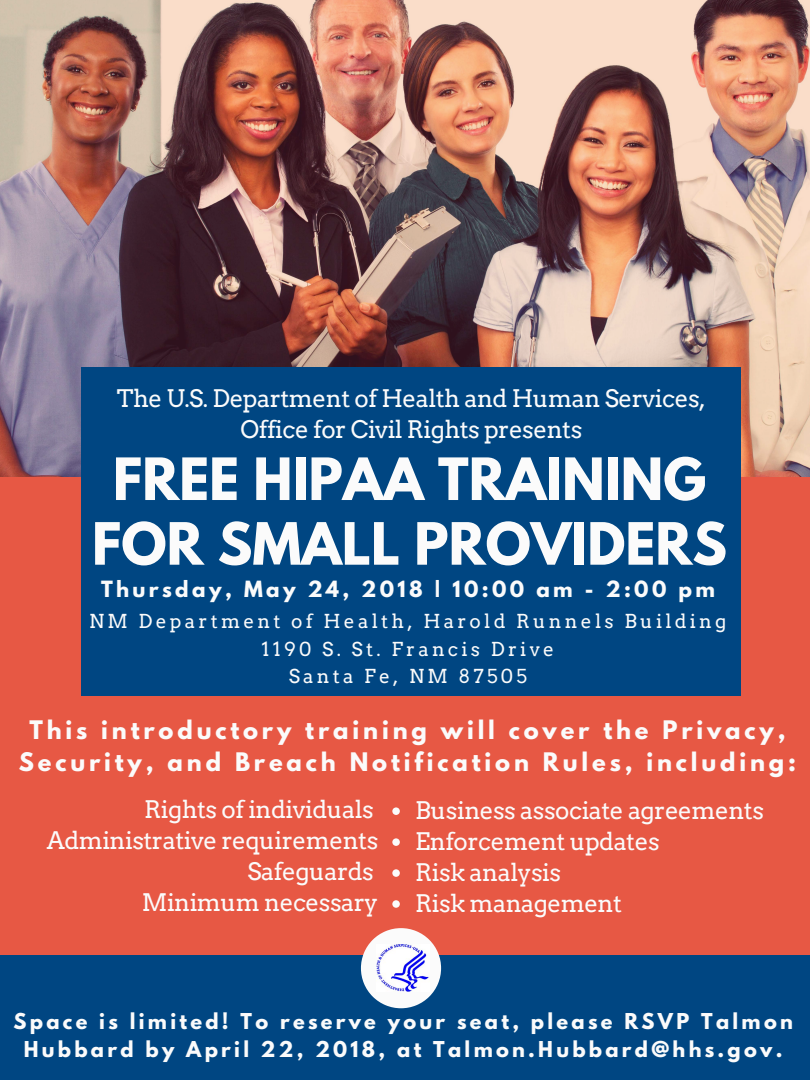
<style>
.page{position:relative;width:810px;height:1080px;background:#e75844}
.page>*{position:absolute;margin:0;border:0;box-sizing:border-box;transform-origin:0 0}
.t1{font:700 51.62px/64.7px "League Spartan";color:#fbfbfb;text-align:center}
.t2{font:24.06px/30.9px "Arvo";letter-spacing:-.02em;color:#fbfbfb;text-align:center}
.t3{font:700 22.62px/32.8px "League Spartan";letter-spacing:.17em;color:#fbfbfb;text-align:center}
.t4{font:700 19.81px "League Spartan";letter-spacing:.17em;color:#fbfbfb}
.t5{font:700 19.38px/27.6px "League Spartan";letter-spacing:.17em;color:#fbfbfb;text-align:center}
.t6{font:19.12px/27.6px "Arvo";letter-spacing:.17em;color:#fbfbfb;text-align:center}
</style>
<div class="page">
<img style="left:0;top:0;width:810px;height:476px">
<div style="left:81px;top:368px;width:659px;height:328px;background:#004682"></div>
<div style="left:0;top:955px;width:810px;height:125px;background:#004682"></div>
<svg style="left:392px;top:807px;width:8px;height:8px"></svg>
<svg style="left:392px;top:838px;width:8px;height:8px"></svg>
<svg style="left:392px;top:869px;width:8px;height:8px"></svg>
<svg style="left:392px;top:900px;width:8px;height:8px"></svg>
<svg style="left:361px;top:928px;width:80px;height:80px"></svg>
<img style="left:377px;top:944px;width:52px;height:48px">
<p class="t2" style="left:117px;top:383px;width:591px">The U.S. Department of Health and Human Services,<br>Office for Civil Rights presents</p>
<h1 class="t1" style="left:92px;top:453px;width:636px">FREE HIPAA TRAINING<br>FOR SMALL PROVIDERS</h1>
<p class="t4" style="left:101px;top:579px;width:616px">Thursday, May 24, 2018 | 10:00 am - 2:00 pm</p>
<p class="t6" style="left:89px;top:607px;width:639px">NM Department of Health, Harold Runnels Building<br>1190 S. St. Francis Drive<br>Santa Fe, NM 87505</p>
<p class="t3" style="left:19px;top:716px;width:779px">This introductory training will cover the Privacy,<br>Security, and Breach Notification Rules, including:</p>
<p class="t2" style="left:47px;top:794px;width:333px;text-align:right">Rights of individuals<br>Administrative requirements<br>Safeguards<br>Minimum necessary</p>
<p class="t2" style="left:415px;top:795px;width:350px;text-align:left">Business associate agreements<br>Enforcement updates<br>Risk analysis<br>Risk management</p>
<p class="t5" style="left:13px;top:1010px;width:781px">Space is limited! To reserve your seat, please RSVP Talmon<br>Hubbard by April 22, 2018, at Talmon.Hubbard@hhs.gov.</p>
</div>
